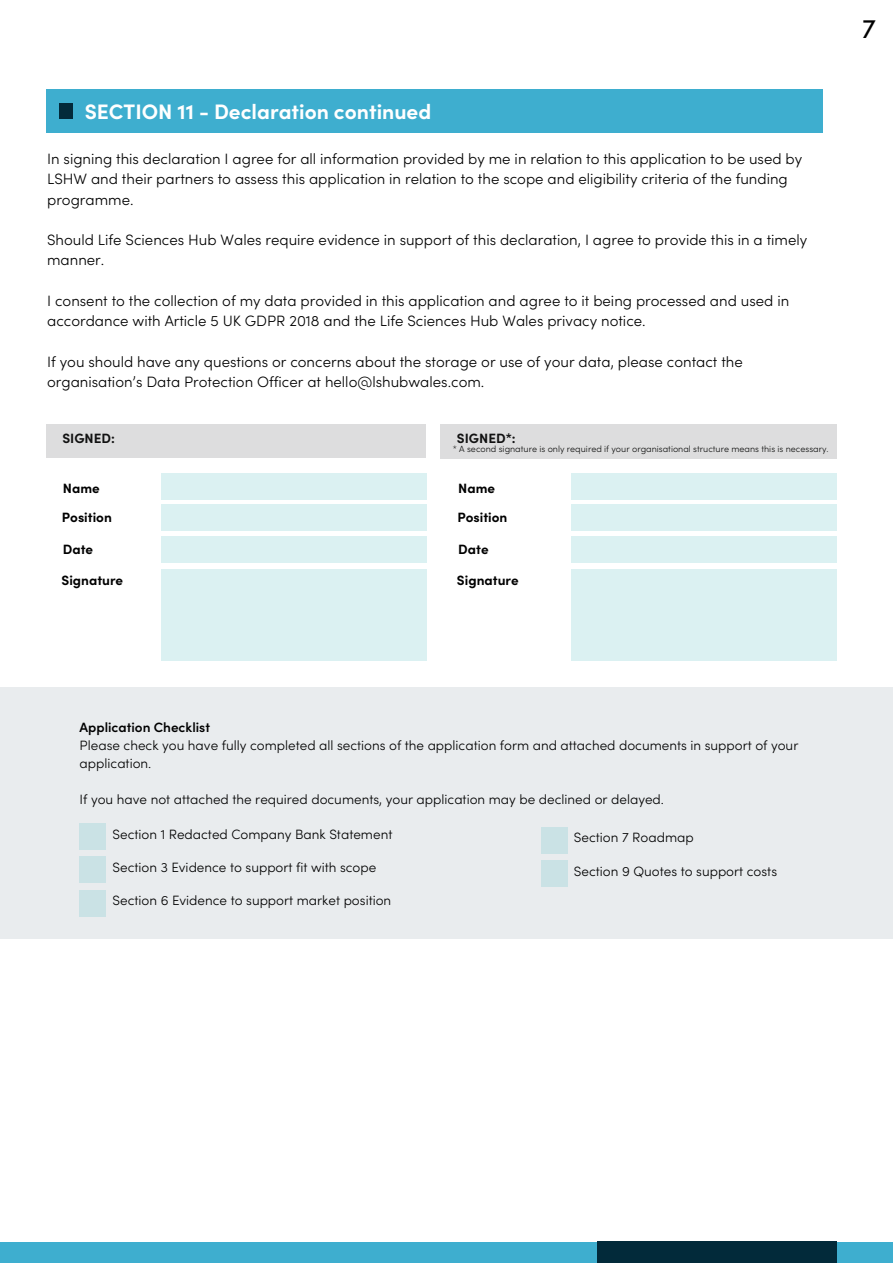
<style>
.page{position:relative;width:893px;height:1264px;background:#fff}
.page>*{position:absolute;margin:0;border:0;box-sizing:border-box;transform-origin:0 0}
.t1{font:27px "Sofia Pro";color:#000}
.t2{font:700 21px "Sofia Pro";color:#fff}
.t3{font:300 15px/20.2px "Sofia Pro";color:#000}
.t4{font:300 13.5px/18px "Sofia Pro";color:#000}
.t5{font:700 13.5px/29.4px "Sofia Pro";color:#000}
.t6{font:600 13.5px "Sofia Pro";color:#000}
.t7{font:300 9px "Sofia Pro";color:#000}
</style>
<div class="page">
<div style="left:0;top:1241px;width:892px;height:21px;background:#3eaecf"></div>
<div style="left:597px;top:1241px;width:239px;height:21px;background:#022a3a"></div>
<div style="left:161px;top:473px;width:265px;height:27px;background:#dbf1f2"></div>
<div style="left:161px;top:504px;width:265px;height:27px;background:#dbf1f2"></div>
<div style="left:161px;top:536px;width:265px;height:27px;background:#dbf1f2"></div>
<div style="left:161px;top:568px;width:265px;height:92px;background:#dbf1f2"></div>
<div style="left:0;top:687px;width:892px;height:251px;background:#e9ecee"></div>
<div style="left:80px;top:823px;width:26px;height:26px;background:#cae2e5"></div>
<div style="left:80px;top:856px;width:26px;height:27px;background:#cae2e5"></div>
<div style="left:80px;top:889px;width:26px;height:27px;background:#cae2e5"></div>
<div style="left:541px;top:826px;width:26px;height:27px;background:#cae2e5"></div>
<div style="left:541px;top:860px;width:26px;height:26px;background:#cae2e5"></div>
<div style="left:571px;top:473px;width:265px;height:27px;background:#dbf1f2"></div>
<div style="left:571px;top:504px;width:265px;height:27px;background:#dbf1f2"></div>
<div style="left:571px;top:536px;width:265px;height:27px;background:#dbf1f2"></div>
<div style="left:571px;top:568px;width:265px;height:92px;background:#dbf1f2"></div>
<div style="left:46px;top:424px;width:380px;height:33px;background:#ddddde"></div>
<div style="left:46px;top:89px;width:776px;height:44px;background:#3eaecf"></div>
<div style="left:59px;top:104px;width:14px;height:15px;background:#022a3a"></div>
<div style="left:440px;top:424px;width:396px;height:34px;background:#ddddde"></div>
<h2 class="t2" style="left:85px;top:98px;width:348px">SECTION 11 - Declaration continued</h2>
<p class="t3" style="left:47px;top:148px;width:756px">In signing this declaration I agree for all information provided by me in relation to this application to be used by<br>LSHW and their partners to assess this application in relation to the scope and eligibility criteria of the funding programme.</p>
<p class="t3" style="left:47px;top:229px;width:761px">Should Life Sciences Hub Wales require evidence in support of this declaration, I agree to provide this in a timely manner.</p>
<p class="t3" style="left:47px;top:290px;width:743px">I consent to the collection of my data provided in this application and agree to it being processed and used in accordance with Article 5 UK GDPR 2018 and the Life Sciences Hub Wales privacy notice.</p>
<p class="t3" style="left:47px;top:350px;width:697px">If you should have any questions or concerns about the storage or use of your data, please contact the organisation’s Data Protection Officer at hello@lshubwales.com.</p>
<p class="t5" style="left:62px;top:423px;width:54px">SIGNED:</p>
<p class="t5" style="left:457px;top:423px;width:60px">SIGNED*:</p>
<p class="t7" style="left:452px;top:443px;width:377px">* A second signature is only required if your organisational structure means this is necessary.</p>
<p class="t5" style="left:62px;top:472px;width:51px">Name<br>Position</p>
<p class="t5" style="left:63px;top:534px;width:32px">Date</p>
<p class="t5" style="left:61px;top:565px;width:63px">Signature</p>
<p class="t5" style="left:457px;top:472px;width:51px">Name<br>Position</p>
<p class="t5" style="left:458px;top:534px;width:32px">Date</p>
<p class="t5" style="left:457px;top:565px;width:63px">Signature</p>
<h1 class="t1" style="left:861px;top:11px;width:15px">7</h1>
<p class="t6" style="left:80px;top:718px;width:132px">Application Checklist</p>
<p class="t4" style="left:80px;top:736px;width:720px">Please check you have fully completed all sections of the application form and attached documents in support of your application.</p>
<p class="t4" style="left:80px;top:790px;width:586px">If you have not attached the required documents, your application may be declined or delayed.</p>
<p class="t4" style="left:112px;top:824px;width:281px">Section 1 Redacted Company Bank Statement</p>
<p class="t4" style="left:112px;top:858px;width:265px">Section 3 Evidence to support fit with scope</p>
<p class="t4" style="left:112px;top:891px;width:280px">Section 6 Evidence to support market position</p>
<p class="t4" style="left:574px;top:828px;width:121px">Section 7 Roadmap</p>
<p class="t4" style="left:574px;top:861px;width:205px">Section 9 Quotes to support costs</p>
</div>
